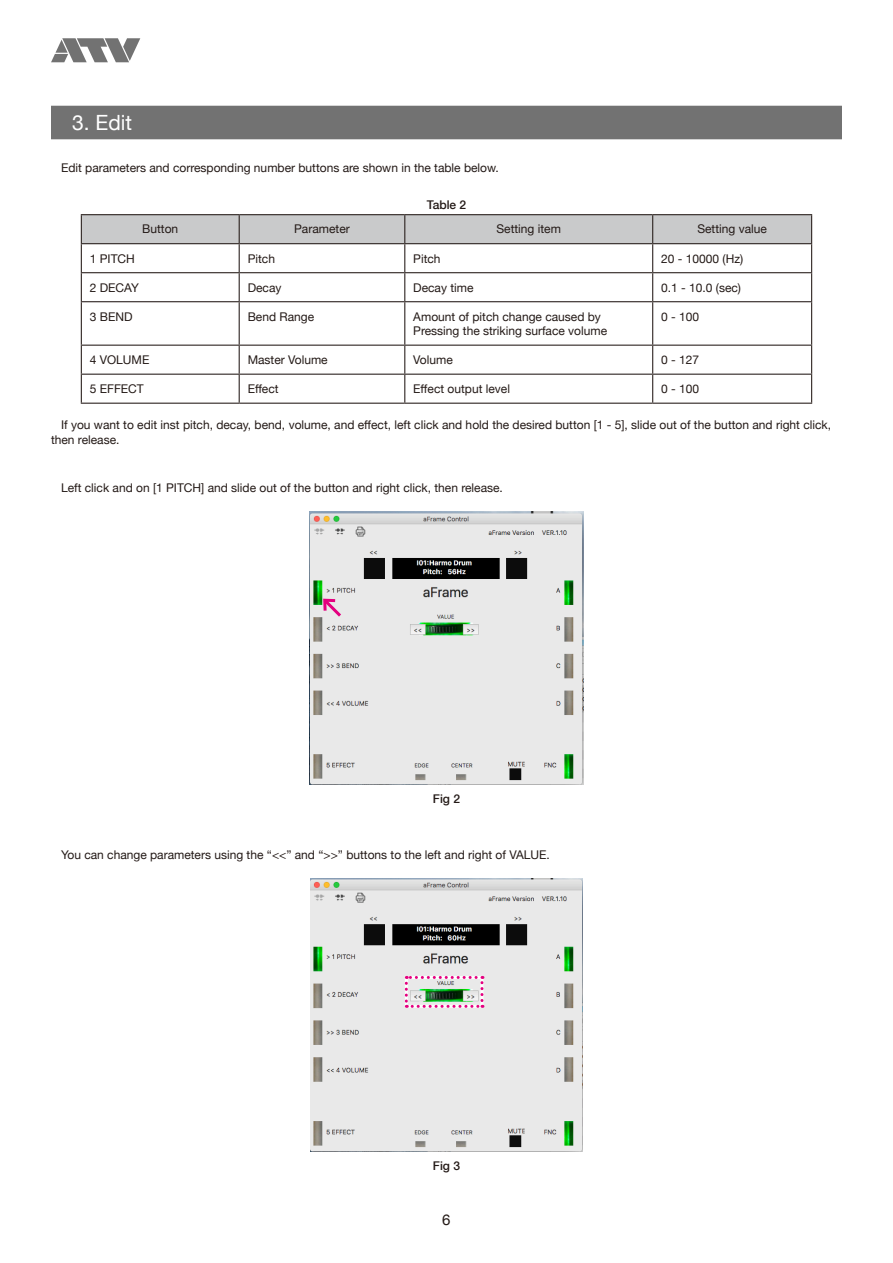
<style>
.page{position:relative;width:893px;height:1263px;background:#fff}
.page>*{position:absolute;margin:0;border:0;box-sizing:border-box;transform-origin:0 0}
.t1{font:21px "Helvetica Neue";color:#fff}
.t2{font:15px "Helvetica Neue";color:#231916}
.t3{font:12px/14.4px "Helvetica Neue";color:#231916}
.t4{font:500 12px "Helvetica Neue";color:#231916}
</style>
<div class="page">
<div style="left:51px;top:106px;width:791px;height:33px;background:#727272"></div>
<svg style="left:51px;top:38px;width:89px;height:24px"></svg>
<hr style="left:81px;top:214px;width:158px;height:1px;background:#231916">
<hr style="left:239px;top:214px;width:166px;height:1px;background:#231916">
<hr style="left:405px;top:214px;width:248px;height:1px;background:#231916">
<hr style="left:653px;top:214px;width:159px;height:1px;background:#231916">
<svg style="left:81px;top:215px;width:731px;height:86px"></svg>
<hr style="left:81px;top:301px;width:158px;height:1px;background:#231916">
<hr style="left:81px;top:302px;width:1px;height:43px;background:#231916">
<hr style="left:239px;top:301px;width:166px;height:1px;background:#231916">
<hr style="left:239px;top:302px;width:1px;height:43px;background:#231916">
<hr style="left:405px;top:301px;width:248px;height:1px;background:#231916">
<hr style="left:404px;top:302px;width:1px;height:43px;background:#231916">
<hr style="left:653px;top:301px;width:159px;height:1px;background:#231916">
<hr style="left:652px;top:302px;width:1px;height:43px;background:#231916">
<hr style="left:811px;top:302px;width:1px;height:43px;background:#231916">
<hr style="left:81px;top:345px;width:158px;height:1px;background:#231916">
<hr style="left:239px;top:345px;width:166px;height:1px;background:#231916">
<hr style="left:405px;top:345px;width:248px;height:1px;background:#231916">
<hr style="left:653px;top:345px;width:159px;height:1px;background:#231916">
<hr style="left:81px;top:374px;width:158px;height:1px;background:#231916">
<svg style="left:81px;top:346px;width:1px;height:57px"></svg>
<hr style="left:239px;top:374px;width:166px;height:1px;background:#231916">
<svg style="left:239px;top:346px;width:1px;height:57px"></svg>
<hr style="left:405px;top:374px;width:248px;height:1px;background:#231916">
<svg style="left:404px;top:346px;width:1px;height:57px"></svg>
<hr style="left:653px;top:374px;width:159px;height:1px;background:#231916">
<svg style="left:652px;top:346px;width:1px;height:57px"></svg>
<svg style="left:811px;top:346px;width:1px;height:57px"></svg>
<hr style="left:81px;top:403px;width:158px;height:1px;background:#231916">
<hr style="left:239px;top:403px;width:166px;height:1px;background:#231916">
<hr style="left:405px;top:403px;width:248px;height:1px;background:#231916">
<hr style="left:653px;top:403px;width:159px;height:1px;background:#231916">
<img style="left:310px;top:511px;width:273px;height:273px">
<img style="left:310px;top:878px;width:273px;height:273px">
<svg style="left:320px;top:596px;width:24px;height:24px"></svg>
<svg style="left:403px;top:974px;width:82px;height:35px;background:#c2bebc"></svg>
<h1 class="t1" style="left:72px;top:105px;width:61px">3. Edit</h1>
<p class="t3" style="left:61px;top:160px;width:439px">Edit parameters and corresponding number buttons are shown in the table below.</p>
<p class="t4" style="left:427px;top:195px;width:41px">Table 2</p>
<p class="t3" style="left:142px;top:221px;width:38px">Button</p>
<p class="t3" style="left:294px;top:221px;width:57px">Parameter</p>
<p class="t3" style="left:496px;top:221px;width:66px">Setting item</p>
<p class="t3" style="left:697px;top:221px;width:71px">Setting value</p>
<p class="t3" style="left:90px;top:250px;width:47px">1 PITCH</p>
<p class="t3" style="left:248px;top:250px;width:29px">Pitch</p>
<p class="t3" style="left:413px;top:250px;width:29px">Pitch</p>
<p class="t3" style="left:661px;top:250px;width:84px">20 - 10000 (Hz)</p>
<p class="t3" style="left:90px;top:279px;width:51px">2 DECAY</p>
<p class="t3" style="left:248px;top:279px;width:35px">Decay</p>
<p class="t3" style="left:413px;top:279px;width:62px">Decay time</p>
<p class="t3" style="left:661px;top:279px;width:81px">0.1 - 10.0 (sec)</p>
<p class="t3" style="left:90px;top:308px;width:44px">3 BEND</p>
<p class="t3" style="left:248px;top:308px;width:68px">Bend Range</p>
<p class="t3" style="left:413px;top:308px;width:195px">Amount of pitch change caused by<br>Pressing the striking surface volume</p>
<p class="t3" style="left:661px;top:308px;width:40px">0 - 100</p>
<p class="t3" style="left:90px;top:352px;width:61px">4 VOLUME</p>
<p class="t3" style="left:248px;top:352px;width:82px">Master Volume</p>
<p class="t3" style="left:413px;top:352px;width:41px">Volume</p>
<p class="t3" style="left:661px;top:352px;width:40px">0 - 127</p>
<p class="t3" style="left:90px;top:381px;width:55px">5 EFFECT</p>
<p class="t3" style="left:248px;top:381px;width:32px">Effect</p>
<p class="t3" style="left:413px;top:381px;width:98px">Effect output level</p>
<p class="t3" style="left:661px;top:381px;width:40px">0 - 100</p>
<p class="t3" style="left:51px;top:417px;width:782px;text-indent:10px">If you want to edit inst pitch, decay, bend, volume, and effect, left click and hold the desired button [1 - 5], slide out of the button and right click, then release.</p>
<p class="t3" style="left:61px;top:479px;width:443px">Left click and on [1 PITCH] and slide out of the button and right click, then release.</p>
<p class="t4" style="left:433px;top:789px;width:29px">Fig 2</p>
<p class="t3" style="left:61px;top:846px;width:490px">You can change parameters using the “&lt;&lt;” and “&gt;&gt;” buttons to the left and right of VALUE.</p>
<p class="t4" style="left:433px;top:1156px;width:29px">Fig 3</p>
<p class="t2" style="left:442px;top:1207px;width:10px">6</p>
</div>
